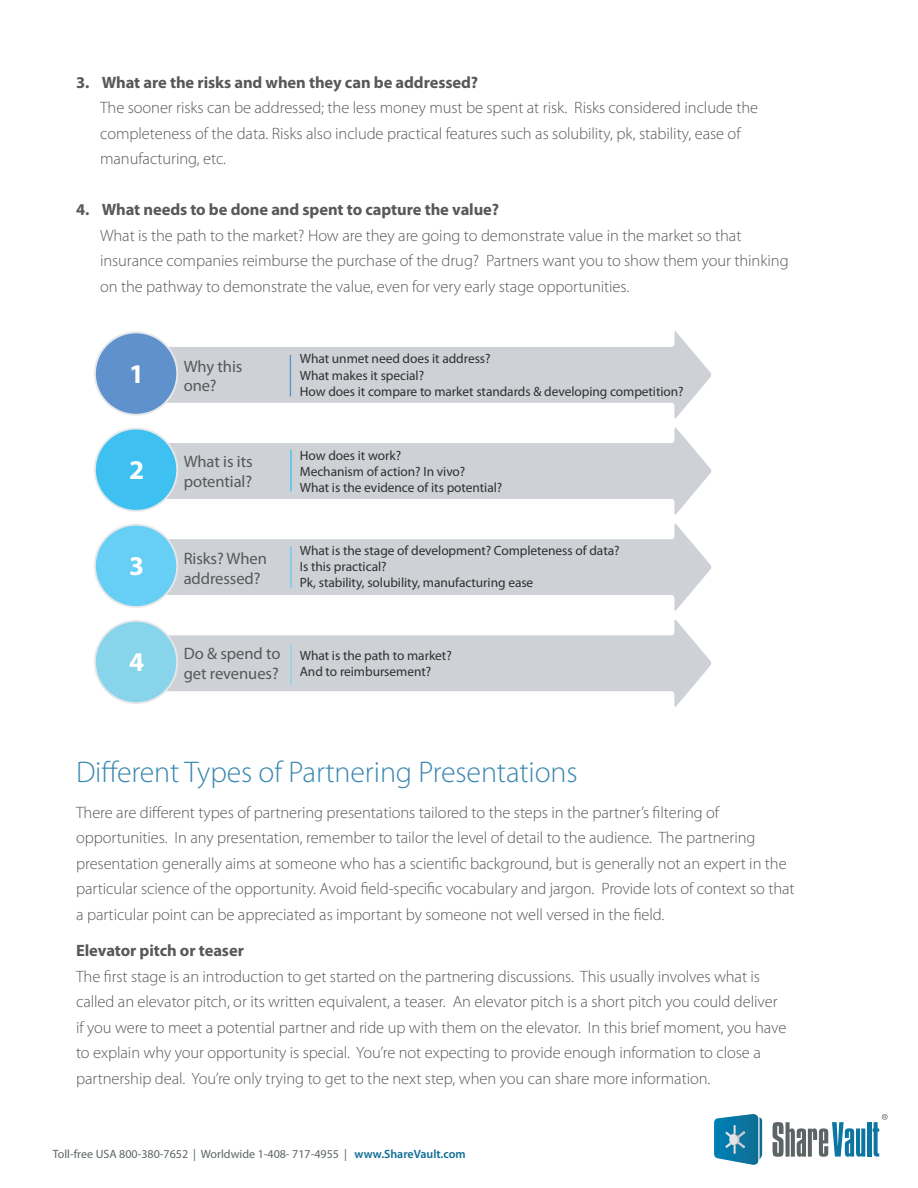
<style>
.page{position:relative;width:918px;height:1188px;background:#fff}
.page>*{position:absolute;margin:0;border:0;box-sizing:border-box;transform-origin:0 0}
.t1{font:300 30px "Myriad Pro";letter-spacing:-.005em;color:#3c88af}
.t2{font:700 27.15px "Myriad Pro";color:#fff}
.t3{font:300 16.5px/25.5px "Myriad Pro";letter-spacing:-.005em;color:#57585a}
.t4{font:16.5px/19.8px "Myriad Pro";letter-spacing:-.005em;color:#57585a}
.t5{font:13.5px "Myriad Pro";letter-spacing:-.005em;color:#312f30}
.t6{font:12px "Myriad Pro";color:#5d6466}
.s1{font-weight:700}
.s2{font-weight:600;color:#0d6c92}
</style>
<div class="page">
<svg style="left:773px;top:1122px;width:92px;height:35px"></svg>
<hr style="left:867px;top:1122px;width:4px;height:35px;background:#0d75a1">
<svg style="left:714px;top:1114px;width:48px;height:51px;background:#3b90b4"></svg>
<svg style="left:873px;top:1114px;width:15px;height:43px"></svg>
<svg style="left:150px;top:331px;width:561px;height:88px;fill:#ced1d5"></svg>
<div style="left:95px;top:332px;width:82px;height:83px;background:#5f92cc;border-radius:50%"></div>
<div style="left:94px;top:331px;width:84px;height:85px;border:2px solid #e6e7e9;border-radius:50%"></div>
<svg style="left:128px;top:427px;width:583px;height:88px;fill:#ced1d5"></svg>
<div style="left:95px;top:429px;width:82px;height:82px;background:#3ec1f0;border-radius:50%"></div>
<div style="left:94px;top:428px;width:84px;height:84px;border:2px solid #e6e7e9;border-radius:50%"></div>
<svg style="left:128px;top:523px;width:583px;height:88px;fill:#ced1d5"></svg>
<div style="left:95px;top:525px;width:82px;height:82px;background:#67cef5;border-radius:50%"></div>
<div style="left:94px;top:524px;width:84px;height:84px;border:2px solid #e6e7e9;border-radius:50%"></div>
<svg style="left:129px;top:620px;width:582px;height:87px;fill:#ced1d5"></svg>
<div style="left:95px;top:621px;width:82px;height:82px;background:#88d5eb;border-radius:50%"></div>
<div style="left:94px;top:620px;width:84px;height:84px;border:2px solid #e6e7e9;border-radius:50%"></div>
<hr style="left:290px;top:355px;width:1px;height:41px;background:#5f92cc">
<hr style="left:290px;top:450px;width:2px;height:41px;background:#3ec1f0">
<hr style="left:290px;top:546px;width:2px;height:42px;background:#67cef5">
<hr style="left:290px;top:644px;width:2px;height:41px;background:#88d5eb">
<p class="t3" style="left:100px;top:69px;width:660px;text-indent:-24px"><span class="s1">3. What are the risks and when they can be addressed?<br></span>The sooner risks can be addressed; the less money must be spent at risk. Risks considered include the completeness of the data. Risks also include practical features such as solubility, pk, stability, ease of manufacturing, etc.</p>
<p class="t3" style="left:100px;top:197px;width:690px;text-indent:-24px"><span class="s1">4. What needs to be done and spent to capture the value?<br></span>What is the path to the market? How are they are going to demonstrate value in the market so that insurance companies reimburse the purchase of the drug? Partners want you to show them your thinking on the pathway to demonstrate the value, even for very early stage opportunities.</p>
<h2 class="t2" style="left:129px;top:356px;width:17px">1</h2>
<p class="t4" style="left:184px;top:356px;width:60px">Why this one?</p>
<p class="t5" style="left:300px;top:351px;width:192px">What unmet need does it address?</p>
<p class="t5" style="left:300px;top:367px;width:126px">What makes it special?</p>
<p class="t5" style="left:300px;top:383px;width:385px">How does it compare to market standards &amp; developing competition?</p>
<h2 class="t2" style="left:129px;top:452px;width:17px">2</h2>
<p class="t4" style="left:184px;top:451px;width:71px">What is its</p>
<p class="t4" style="left:184px;top:471px;width:70px">potential?</p>
<p class="t5" style="left:300px;top:447px;width:103px">How does it work?</p>
<p class="t5" style="left:300px;top:463px;width:167px">Mechanism of action? In vivo?</p>
<p class="t5" style="left:300px;top:479px;width:204px">What is the evidence of its potential?</p>
<h2 class="t2" style="left:129px;top:548px;width:17px">3</h2>
<p class="t4" style="left:184px;top:548px;width:85px">Risks? When addressed?</p>
<p class="t5" style="left:300px;top:542px;width:321px">What is the stage of development? Completeness of data?</p>
<p class="t5" style="left:300px;top:558px;width:88px">Is this practical?</p>
<p class="t5" style="left:300px;top:574px;width:235px">Pk, stability, solubility, manufacturing ease</p>
<h2 class="t2" style="left:129px;top:644px;width:17px">4</h2>
<p class="t4" style="left:184px;top:643px;width:99px">Do &amp; spend to get revenues?</p>
<p class="t5" style="left:300px;top:647px;width:153px">What is the path to market?</p>
<p class="t5" style="left:300px;top:663px;width:133px">And to reimbursement?</p>
<p class="t1" style="left:76px;top:754px;width:503px">Different Types of Partnering Presentations</p>
<p class="t3" style="left:76px;top:800px;width:720px">There are different types of partnering presentations tailored to the steps in the partner’s filtering of opportunities. In any presentation, remember to tailor the level of detail to the audience. The partnering presentation generally aims at someone who has a scientific background, but is generally not an expert in the particular science of the opportunity. Avoid field-specific vocabulary and jargon. Provide lots of context so that a particular point can be appreciated as important by someone not well versed in the field.</p>
<p class="t3" style="left:76px;top:938px;width:712px"><span class="s1">Elevator pitch or teaser<br></span>The first stage is an introduction to get started on the partnering discussions. This usually involves what is called an elevator pitch, or its written equivalent, a teaser. An elevator pitch is a short pitch you could deliver if you were to meet a potential partner and ride up with them on the elevator. In this brief moment, you have to explain why your opportunity is special. You’re not expecting to provide enough information to close a partnership deal. You’re only trying to get to the next step, when you can share more information.</p>
<p class="t6" style="left:53px;top:1147px;width:414px">Toll-free USA 800-380-7652 | Worldwide 1-408- 717-4955 | <span class="s2">www.ShareVault.com</span></p>
</div>
